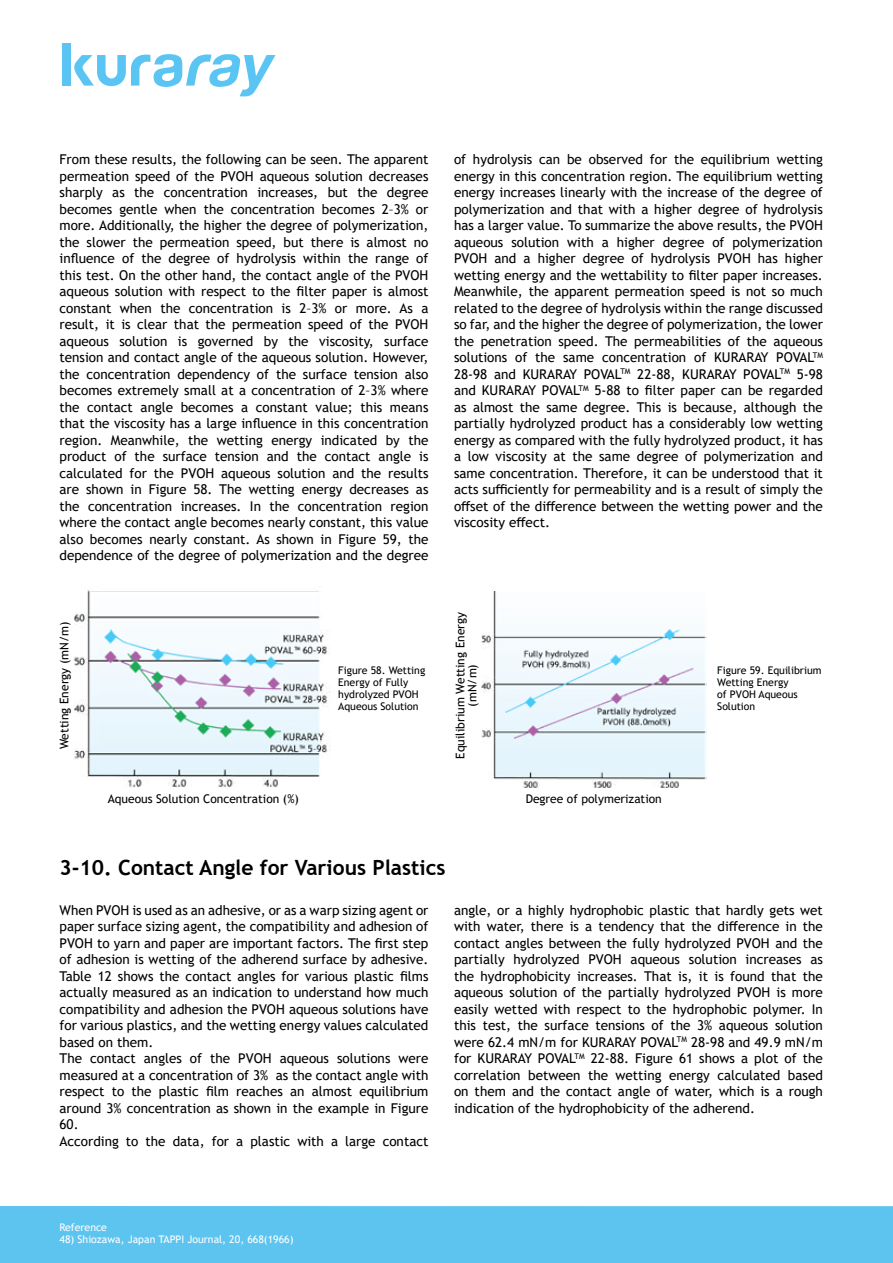
<style>
.page{position:relative;width:893px;height:1263px;background:#fff}
.page>*{position:absolute;margin:0;border:0;box-sizing:border-box;transform-origin:0 0}
.t1{font:700 21px "Trebuchet MS";color:#000}
.t2{font:13.5px/16.5px "Trebuchet MS";color:#000;text-align:justify}
.t3{font:12px/12px "Trebuchet MS";color:#000;text-align:center}
.t4{font:10.5px/12px "Trebuchet MS";color:#000}
.t5{font:10.5px "Trebuchet MS";color:#fff}
</style>
<div class="page">
<div style="left:0;top:1206px;width:893px;height:57px;background:#5dc4f0"></div>
<div style="left:63px;top:43px;width:8px;height:43px;background:#5ac5f2"></div>
<svg style="left:74px;top:54px;width:201px;height:42px"></svg>
<img style="left:73px;top:590px;width:258px;height:198px">
<img style="left:482px;top:591px;width:224px;height:196px">
<p class="t2" style="left:60px;top:151px;width:370px">From these results, the following can be seen. The apparent permeation speed of the PVOH aqueous solution decreases sharply as the concentration increases, but the degree becomes gentle when the concentration becomes 2–3% or more. Additionally, the higher the degree of polymerization, the slower the permeation speed, but there is almost no influence of the degree of hydrolysis within the range of this test. On the other hand, the contact angle of the PVOH aqueous solution with respect to the filter paper is almost constant when the concentration is 2–3% or more. As a result, it is clear that the permeation speed of the PVOH aqueous solution is governed by the viscosity, surface tension and contact angle of the aqueous solution. However, the concentration dependency of the surface tension also becomes extremely small at a concentration of 2–3% where the contact angle becomes a constant value; this means that the viscosity has a large influence in this concentration region. Meanwhile, the wetting energy indicated by the product of the surface tension and the contact angle is calculated for the PVOH aqueous solution and the results are shown in Figure 58. The wetting energy decreases as the concentration increases. In the concentration region where the contact angle becomes nearly constant, this value also becomes nearly constant. As shown in Figure 59, the dependence of the degree of polymerization and the degree</p>
<p class="t2" style="left:454px;top:151px;width:370px">of hydrolysis can be observed for the equilibrium wetting energy in this concentration region. The equilibrium wetting energy increases linearly with the increase of the degree of polymerization and that with a higher degree of hydrolysis has a larger value. To summarize the above results, the PVOH aqueous solution with a higher degree of polymerization PVOH and a higher degree of hydrolysis PVOH has higher wetting energy and the wettability to filter paper increases.<br>Meanwhile, the apparent permeation speed is not so much related to the degree of hydrolysis within the range discussed so far, and the higher the degree of polymerization, the lower the penetration speed. The permeabilities of the aqueous solutions of the same concentration of KURARAY POVAL<sup>TM </sup>28-98 and KURARAY POVAL<sup>TM</sup> 22-88, KURARAY POVAL<sup>TM</sup> 5-98 and KURARAY POVAL<sup>TM</sup> 5-88 to filter paper can be regarded as almost the same degree. This is because, although the partially hydrolyzed product has a considerably low wetting energy as compared with the fully hydrolyzed product, it has a low viscosity at the same degree of polymerization and same concentration. Therefore, it can be understood that it acts sufficiently for permeability and is a result of simply the offset of the difference between the wetting power and the viscosity effect.</p>
<p class="t3" style="left:58px;top:749px;width:129px;rotate:-90deg">Wetting Energy (mN/m)</p>
<p class="t3" style="left:108px;top:793px;width:193px">Aqueous Solution Concentration (%)</p>
<p class="t3" style="left:454px;top:759px;width:148px;rotate:-90deg">Equilibrium Wetting Energy (mN/m)</p>
<p class="t4" style="left:338px;top:664px;width:89px">Figure 58. Wetting<br>Energy of Fully hydrolyzed PVOH<br>Aqueous Solution</p>
<p class="t4" style="left:717px;top:664px;width:106px">Figure 59. Equilibrium<br>Wetting Energy<br>of PVOH Aqueous<br>Solution</p>
<p class="t3" style="left:526px;top:793px;width:138px">Degree of polymerization</p>
<h1 class="t1" style="left:60px;top:854px;width:388px">3-10. Contact Angle for Various Plastics</h1>
<p class="t2" style="left:60px;top:902px;width:370px;text-align:left">When PVOH is used as an adhesive, or as a warp sizing agent or paper surface sizing agent, the compatibility and adhesion of PVOH to yarn and paper are important factors. The first step of adhesion is wetting of the adherend surface by adhesive.<br>Table 12 shows the contact angles for various plastic films actually measured as an indication to understand how much compatibility and adhesion the PVOH aqueous solutions have for various plastics, and the wetting energy values calculated based on them.<br>The contact angles of the PVOH aqueous solutions were measured at a concentration of 3% as the contact angle with respect to the plastic film reaches an almost equilibrium around 3% concentration as shown in the example in Figure 60.<br>According to the data, for a plastic with a large contact</p>
<p class="t2" style="left:454px;top:902px;width:370px">angle, or a highly hydrophobic plastic that hardly gets wet with water, there is a tendency that the difference in the contact angles between the fully hydrolyzed PVOH and the partially hydrolyzed PVOH aqueous solution increases as the hydrophobicity increases. That is, it is found that the aqueous solution of the partially hydrolyzed PVOH is more easily wetted with respect to the hydrophobic polymer. In this test, the surface tensions of the 3% aqueous solution were 62.4 mN/m for KURARAY POVAL<sup>TM</sup> 28-98 and 49.9 mN/m for KURARAY POVAL<sup>TM</sup> 22-88. Figure 61 shows a plot of the correlation between the wetting energy calculated based on them and the contact angle of water, which is a rough indication of the hydrophobicity of the adherend.</p>
<p class="t5" style="left:60px;top:1221px;width:49px">Reference</p>
<p class="t5" style="left:60px;top:1233px;width:236px">48) Shiozawa, Japan TAPPI Journal, 20, 668(1966)</p>
</div>
